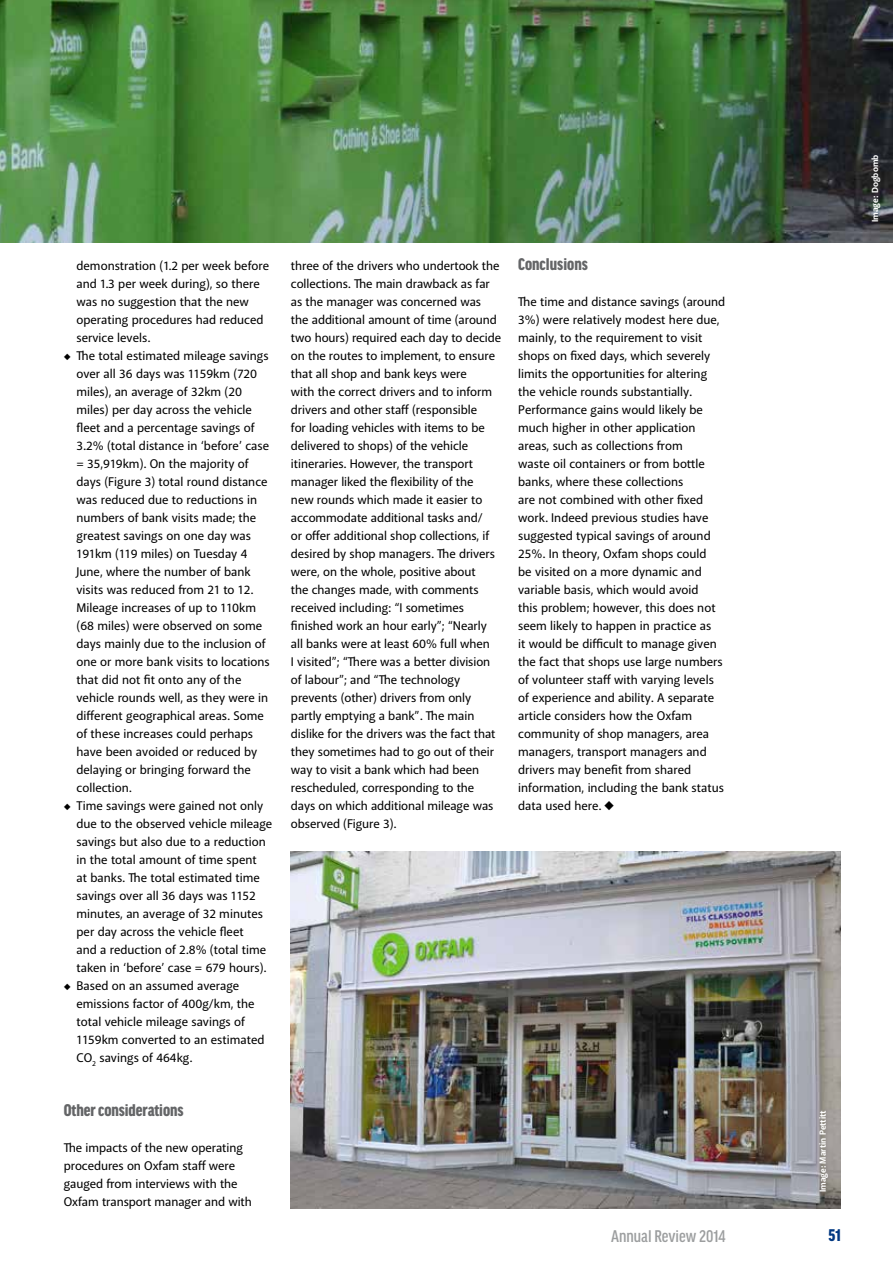
<style>
.page{position:relative;width:893px;height:1263px;background:#fff}
.page>*{position:absolute;margin:0;border:0;box-sizing:border-box;transform-origin:0 0}
.t1{font:900 condensed 18px "Good Headline Pro";letter-spacing:-.005em;color:#646567}
.t2{font:500 condensed 18px "Good Headline Pro";color:#9c9e9f}
.t3{font:900 condensed 18px "Good Headline Pro";color:#003882}
.t4{font:500 12.75px/18px "Akagi Pro";color:#000}
.t5{font:700 9px "Akagi Pro";color:#fff}
</style>
<div class="page">
<img style="left:291px;top:852px;width:550px;height:357px">
<img style="left:0;top:0;width:893px;height:242px">
<p class="t4" style="left:77px;top:257px;width:194px">demonstration (1.2 per week before and 1.3 per week during), so there was no suggestion that the new operating procedures had reduced service levels.</p>
<p class="t4" style="left:77px;top:347px;width:195px;text-indent:-13px">◆ The total estimated mileage savings over all 36 days was 1159km (720 miles), an average of 32km (20 miles) per day across the vehicle fleet and a percentage savings of<br>3.2% (total distance in ‘before’ case = 35,919km). On the majority of days (Figure 3) total round distance was reduced due to reductions in numbers of bank visits made; the greatest savings on one day was<br>191km (119 miles) on Tuesday 4<br>June, where the number of bank visits was reduced from 21 to 12.<br>Mileage increases of up to 110km (68 miles) were observed on some days mainly due to the inclusion of one or more bank visits to locations that did not fit onto any of the vehicle rounds well, as they were in different geographical areas. Some of these increases could perhaps have been avoided or reduced by delaying or bringing forward the collection.</p>
<p class="t4" style="left:77px;top:797px;width:197px;text-indent:-13px">◆ Time savings were gained not only due to the observed vehicle mileage savings but also due to a reduction in the total amount of time spent<br>at banks. The total estimated time savings over all 36 days was 1152 minutes, an average of 32 minutes per day across the vehicle fleet<br>and a reduction of 2.8% (total time taken in ‘before’ case = 679 hours).</p>
<p class="t4" style="left:77px;top:977px;width:189px;text-indent:-13px">◆ Based on an assumed average emissions factor of 400g/km, the total vehicle mileage savings of<br>1159km converted to an estimated<br>CO<sub>2</sub> savings of 464kg.</p>
<h1 class="t1" style="left:64px;top:1100px;width:121px">Other considerations</h1>
<p class="t4" style="left:64px;top:1139px;width:190px">The impacts of the new operating procedures on Oxfam staff were gauged from interviews with the<br>Oxfam transport manager and with</p>
<p class="t4" style="left:291px;top:257px;width:212px">three of the drivers who undertook the collections. The main drawback as far as the manager was concerned was the additional amount of time (around two hours) required each day to decide on the routes to implement, to ensure that all shop and bank keys were<br>with the correct drivers and to inform drivers and other staff (responsible<br>for loading vehicles with items to be delivered to shops) of the vehicle itineraries. However, the transport manager liked the flexibility of the<br>new rounds which made it easier to accommodate additional tasks and/<br>or offer additional shop collections, if desired by shop managers. The drivers were, on the whole, positive about<br>the changes made, with comments received including: “I sometimes finished work an hour early”; “Nearly all banks were at least 60% full when<br>I visited”; “There was a better division of labour”; and “The technology prevents (other) drivers from only partly emptying a bank”. The main dislike for the drivers was the fact that they sometimes had to go out of their way to visit a bank which had been rescheduled, corresponding to the days on which additional mileage was observed (Figure 3).</p>
<h1 class="t1" style="left:518px;top:254px;width:71px">Conclusions</h1>
<p class="t4" style="left:518px;top:293px;width:209px">The time and distance savings (around 3%) were relatively modest here due, mainly, to the requirement to visit shops on fixed days, which severely limits the opportunities for altering the vehicle rounds substantially.<br>Performance gains would likely be much higher in other application areas, such as collections from<br>waste oil containers or from bottle banks, where these collections<br>are not combined with other fixed work. Indeed previous studies have suggested typical savings of around 25%. In theory, Oxfam shops could<br>be visited on a more dynamic and variable basis, which would avoid<br>this problem; however, this does not seem likely to happen in practice as<br>it would be difficult to manage given the fact that shops use large numbers of volunteer staff with varying levels of experience and ability. A separate article considers how the Oxfam community of shop managers, area managers, transport managers and drivers may benefit from shared information, including the bank status data used here. ◆</p>
<p class="t5" style="left:817px;top:1192px;width:83px;rotate:-90deg">Image: Martin Pettitt</p>
<h1 class="t2" style="left:611px;top:1226px;width:116px">Annual Review 2014</h1>
<h1 class="t3" style="left:829px;top:1226px;width:14px">51</h1>
<p class="t5" style="left:869px;top:222px;width:69px;rotate:-90deg">Image: Dogbomb</p>
</div>
